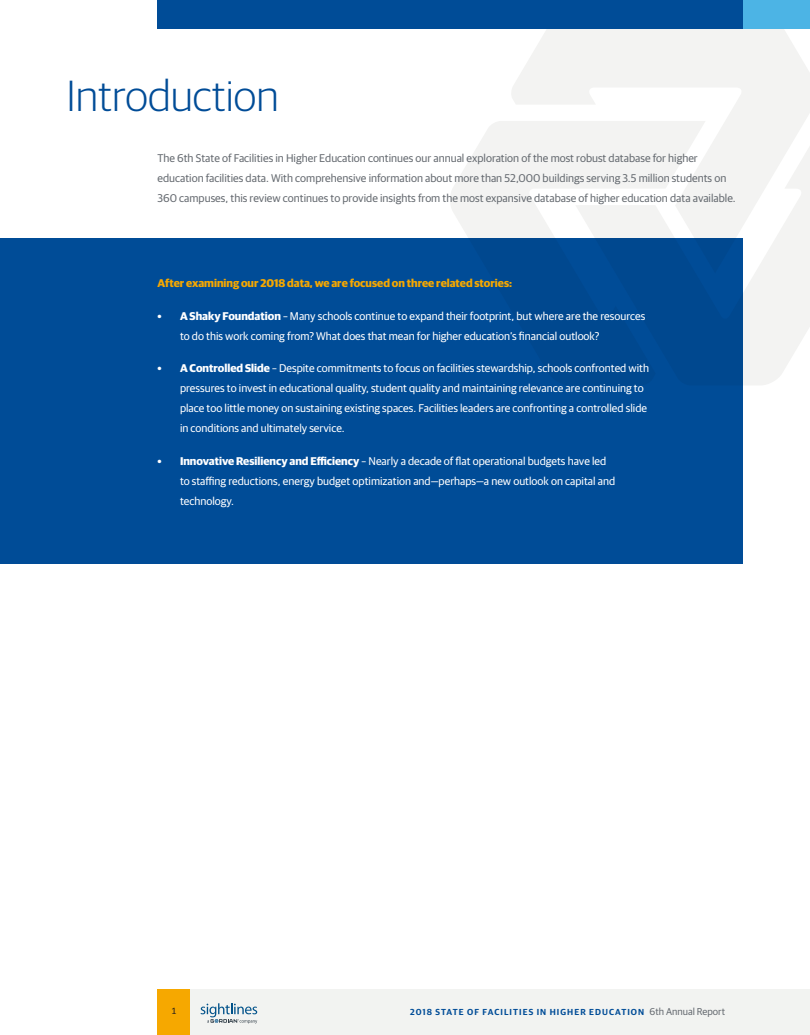
<style>
.page{position:relative;width:810px;height:1035px;background:#fff}
.page>*{position:absolute;margin:0;border:0;box-sizing:border-box;transform-origin:0 0}
.Body_text{font:300 43.75px "Guardian Sans";color:#004c97}
.t1{font:11.25px/20px "Guardian Sans";color:#fff}
.Body_text-2{font:11.25px/20px "Guardian Sans";color:#676c72}
.Body_text-3{font:700 11.25px "Guardian Sans";color:#f6a800}
.t2{font:10px "Calibri";color:#231f20}
.t3{font:600 8.75px "Guardian Sans";letter-spacing:.12em;color:#004c97}
.s1{font-weight:700}
.s2{font-weight:400;font-size:10px;color:#676c72}
</style>
<div class="page">
<svg style="left:510px;top:28px;width:300px;height:93px;fill:#f3f3f2"></svg>
<svg style="left:706px;top:121px;width:104px;height:264px;fill:#f3f3f2"></svg>
<svg style="left:450px;top:121px;width:256px;height:117px;fill:#f3f3f2"></svg>
<div style="left:158px;top:989px;width:652px;height:46px;background:#f2f3f1"></div>
<div style="left:158px;top:989px;width:32px;height:46px;background:#f6a800"></div>
<div style="left:158px;top:0;width:652px;height:28px;background:#4cb4e5"></div>
<svg style="left:201px;top:1003px;width:56px;height:21px"></svg>
<div style="left:158px;top:0;width:585px;height:28px;background:#004c97"></div>
<div style="left:0;top:238px;width:742px;height:326px;background:#004c97"></div>
<p class="Body_text" style="left:67px;top:65px;width:214px">Introduction</p>
<p class="Body_text-2" style="left:158px;top:147px;width:580px">The 6th State of Facilities in Higher Education continues our annual exploration of the most robust database for higher education facilities data. With comprehensive information about more than 52,000 buildings serving 3.5 million students on<br>360 campuses, this review continues to provide insights from the most expansive database of higher education data available.</p>
<p class="Body_text-3" style="left:158px;top:275px;width:356px">After examining our 2018 data, we are focused on three related stories:</p>
<p class="t1" style="left:180px;top:305px;width:467px;text-indent:-22px"><span class="s1">• A Shaky Foundation</span> – Many schools continue to expand their footprint, but where are the resources to do this work coming from? What does that mean for higher education’s financial outlook?</p>
<p class="t1" style="left:180px;top:357px;width:471px;text-indent:-22px"><span class="s1">• A Controlled Slide</span> – Despite commitments to focus on facilities stewardship, schools confronted with pressures to invest in educational quality, student quality and maintaining relevance are continuing to place too little money on sustaining existing spaces. Facilities leaders are confronting a controlled slide in conditions and ultimately service.</p>
<p class="t1" style="left:180px;top:450px;width:437px;text-indent:-22px"><span class="s1">• Innovative Resiliency and Efficiency</span> – Nearly a decade of flat operational budgets have led to staffing reductions, energy budget optimization and—perhaps—a new outlook on capital and technology.</p>
<p class="t2" style="left:171px;top:1004px;width:7px">1</p>
<p class="t3" style="left:410px;top:1005px;width:317px">2018 STATE OF FACILITIES IN HIGHER EDUCATION <span class="s2">6th Annual Report</span></p>
</div>
